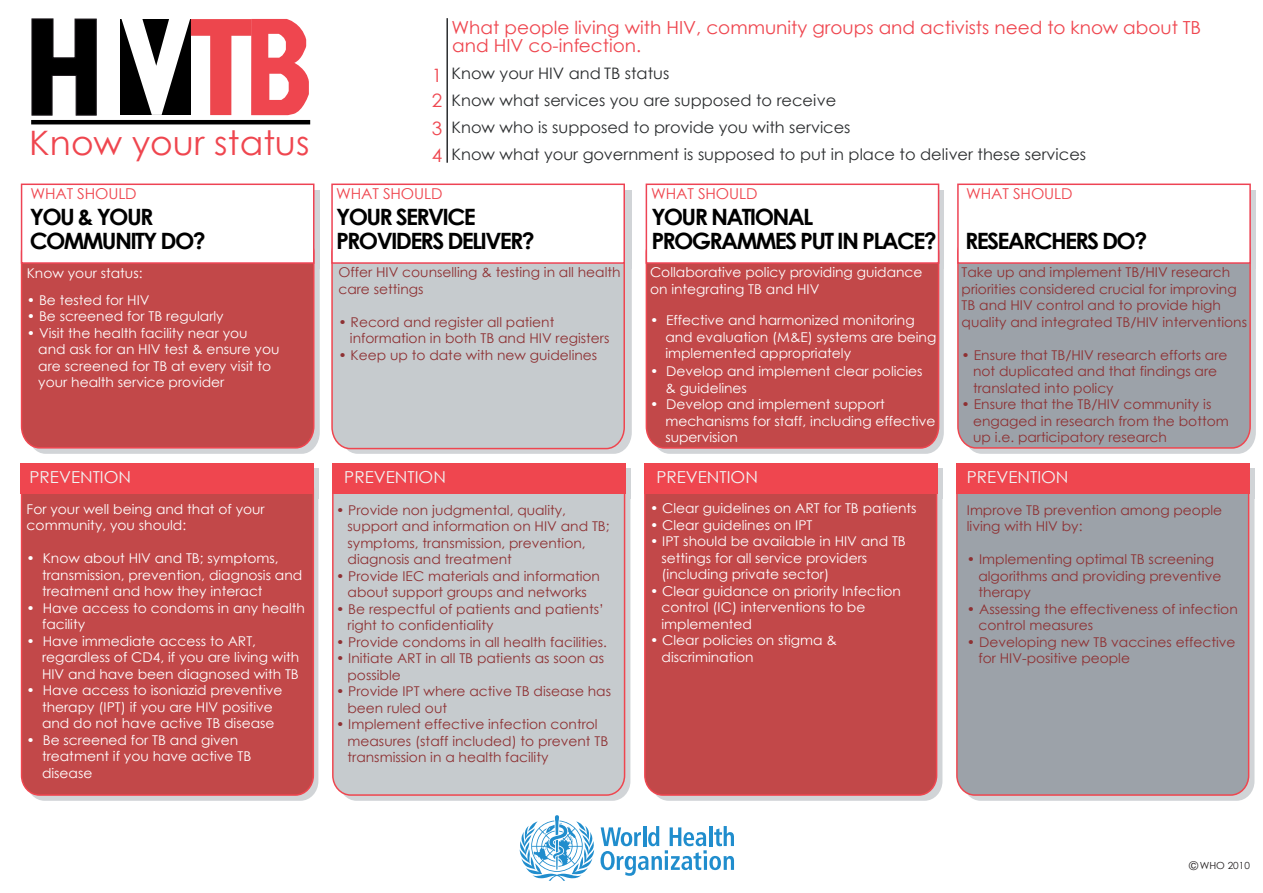
<style>
.page{position:relative;width:1263px;height:893px;background:#fff}
.page>*{position:absolute;margin:0;border:0;box-sizing:border-box;transform-origin:0 0}
.t1{font:33.75px "Century Gothic";letter-spacing:.005em;color:#ef464f}
.t2{font:700 22.5px/24px "Century Gothic";letter-spacing:-.075em;color:#000}
.t3{font:18.45px/25.5px "Century Gothic";color:#ef464f}
.t4{font:18px/18.3px "Century Gothic";color:#ef464f}
.t5{font:16.5px "Century Gothic";color:#f1f3f3}
.t6{font:15.75px/27px "Century Gothic";color:#2b2d2f}
.t7{font:15px "Century Gothic";letter-spacing:-.01em;color:#ef464f}
.t8{font:13.5px/16.5px "Century Gothic";color:#8e3133}
.t9{font:13.5px/16.5px "Century Gothic";color:#fff}
.t10{font:9.75px "Century Gothic";color:#231f20}
.s1{font-size:11.85px}
</style>
<div class="page">
<div style="left:27px;top:475px;width:291px;height:326px;background:#d1d4d7;border-radius:19px"></div>
<div style="left:339px;top:475px;width:291px;height:326px;background:#d1d4d7;border-radius:19px"></div>
<div style="left:651px;top:475px;width:291px;height:326px;background:#d1d4d7;border-radius:19px"></div>
<div style="left:963px;top:475px;width:291px;height:326px;background:#d1d4d7;border-radius:19px"></div>
<svg style="left:34px;top:269px;width:286px;height:185px;background:#d4d7da"></svg>
<div style="left:659px;top:269px;width:285px;height:185px;background:#d1d4d7"></div>
<div style="left:971px;top:269px;width:285px;height:185px;background:#d1d4d7"></div>
<svg style="left:348px;top:237px;width:284px;height:217px;background:#d4d7d9"></svg>
<div style="left:22px;top:470px;width:291px;height:325px;background:#c24849;border-radius:19px"></div>
<div style="left:21px;top:469px;width:293px;height:327px;border:2px solid #ef464f;border-radius:19px"></div>
<div style="left:20px;top:230px;width:295px;height:219px;background:#c24849"></div>
<div style="left:21px;top:184px;width:293px;height:80px;background:#fff;border:2px solid #ee4354"></div>
<div style="left:333px;top:470px;width:291px;height:325px;background:#c6cbce;border-radius:19px"></div>
<div style="left:332px;top:469px;width:293px;height:327px;border:2px solid #ef464f;border-radius:19px"></div>
<div style="left:332px;top:463px;width:293px;height:31px;background:#ef464f"></div>
<div style="left:331px;top:231px;width:295px;height:219px;background:#c6cbce"></div>
<div style="left:331px;top:184px;width:294px;height:80px;background:#fff;border:2px solid #ee4354"></div>
<div style="left:645px;top:470px;width:291px;height:325px;background:#c24849;border-radius:19px"></div>
<div style="left:644px;top:469px;width:293px;height:327px;border:2px solid #ef464f;border-radius:19px"></div>
<div style="left:644px;top:463px;width:293px;height:31px;background:#ef464f"></div>
<div style="left:645px;top:230px;width:295px;height:219px;background:#c24849"></div>
<div style="left:646px;top:184px;width:293px;height:80px;background:#fff;border:2px solid #ee4354"></div>
<div style="left:957px;top:470px;width:291px;height:325px;background:#9ca2a9;border-radius:19px"></div>
<div style="left:956px;top:469px;width:293px;height:327px;border:2px solid #ef464f;border-radius:19px"></div>
<div style="left:956px;top:463px;width:293px;height:31px;background:#ef464f"></div>
<div style="left:957px;top:264px;width:294px;height:185px;background:#9ca2a9"></div>
<div style="left:957px;top:184px;width:294px;height:80px;background:#fff;border:2px solid #ee4354"></div>
<svg style="left:519px;top:815px;width:215px;height:66px"></svg>
<div style="left:21px;top:463px;width:293px;height:31px;background:#ef464f"></div>
<svg style="left:32px;top:19px;width:65px;height:97px"></svg>
<svg style="left:121px;top:19px;width:188px;height:96px"></svg>
<hr style="left:31px;top:120px;width:279px;height:4px;background:#000">
<hr style="left:446px;top:18px;width:2px;height:145px;background:#2b2d2f">
<h3 class="t4" style="left:451px;top:18px;width:751px">What people living with HIV, community groups and activists need to know about TB and HIV co-infection.</h3>
<h1 class="t1" style="left:29px;top:123px;width:282px">Know your status</h1>
<h3 class="t3" style="left:432px;top:62px;width:12px">1<br>2</h3>
<h3 class="t3" style="left:432px;top:114px;width:12px;line-height:27px">3<br>4</h3>
<p class="t6" style="left:451px;top:60px;width:636px">Know your HIV and TB status<br>Know what services you are supposed to receive<br>Know who is supposed to provide you with services<br>Know what your government is supposed to put in place to deliver these services</p>
<p class="t7" style="left:30px;top:184px;width:108px">WHAT SHOULD</p>
<p class="t7" style="left:336px;top:184px;width:108px">WHAT SHOULD</p>
<p class="t7" style="left:651px;top:184px;width:108px">WHAT SHOULD</p>
<p class="t7" style="left:966px;top:184px;width:108px">WHAT SHOULD</p>
<h2 class="t2" style="left:30px;top:205px;width:177px">YOU &amp; YOUR<br>COMMUNITY DO?</h2>
<h2 class="t2" style="left:336px;top:204px;width:200px">YOUR SERVICE<br>PROVIDERS DELIVER?</h2>
<h2 class="t2" style="left:651px;top:204px;width:287px">YOUR NATIONAL<br>PROGRAMMES PUT IN PLACE?</h2>
<h2 class="t2" style="left:965px;top:228px;width:184px">RESEARCHERS DO?</h2>
<p class="t9" style="left:27px;top:264px;width:117px">Know your status:</p>
<p class="t9" style="left:27px;top:291px;width:124px">• Be tested for HIV</p>
<p class="t9" style="left:27px;top:308px;width:198px">• Be screened for TB regularly</p>
<p class="t9" style="left:38px;top:324px;width:243px;text-indent:-12px">• Visit the health facility near you<br>and ask for an HIV test &amp; ensure you are screened for TB at every visit to your health service provider</p>
<p class="t8" style="left:338px;top:264px;width:284px">Offer HIV counselling &amp; testing in all health care settings</p>
<p class="t8" style="left:350px;top:314px;width:261px;text-indent:-12px">• Record and register all patient information in both TB and HIV registers</p>
<p class="t8" style="left:338px;top:347px;width:260px">• Keep up to date with new guidelines</p>
<p class="t9" style="left:650px;top:264px;width:274px">Collaborative policy providing guidance on integrating TB and HIV</p>
<p class="t9" style="left:665px;top:312px;width:272px;text-indent:-15px">• Effective and harmonized monitoring and evaluation (M&amp;E) systems are being implemented appropriately</p>
<p class="t9" style="left:665px;top:363px;width:259px;text-indent:-15px">• Develop and implement clear policies &amp; guidelines</p>
<p class="t9" style="left:665px;top:396px;width:271px;text-indent:-15px">• Develop and implement support mechanisms for staff, including effective supervision</p>
<p class="t8" style="left:961px;top:264px;width:287px">Take up and implement TB/HIV research priorities considered crucial for improving TB and HIV control and to provide high quality and integrated TB/HIV interventions</p>
<p class="t8" style="left:973px;top:346px;width:256px;text-indent:-12px">• Ensure that TB/HIV research efforts are not duplicated and that findings are translated into policy</p>
<p class="t8" style="left:973px;top:396px;width:257px;text-indent:-12px">• Ensure that the TB/HIV community is engaged in research from the bottom up i.e. participatory research</p>
<p class="t5" style="left:30px;top:467px;width:103px">PREVENTION</p>
<p class="t5" style="left:344px;top:467px;width:103px">PREVENTION</p>
<p class="t5" style="left:656px;top:467px;width:103px">PREVENTION</p>
<p class="t5" style="left:967px;top:467px;width:103px">PREVENTION</p>
<p class="t9" style="left:27px;top:500px;width:240px">For your well being and that of your community, you should:</p>
<p class="t9" style="left:42px;top:550px;width:262px;text-indent:-15px">• Know about HIV and TB; symptoms, transmission, prevention, diagnosis and treatment and how they interact</p>
<p class="t9" style="left:42px;top:599px;width:264px;text-indent:-15px">• Have access to condoms in any health facility</p>
<p class="t9" style="left:42px;top:632px;width:259px;text-indent:-15px">• Have immediate access to ART, regardless of CD4, if you are living with<br>HIV and have been diagnosed with TB</p>
<p class="t9" style="left:27px;top:682px;width:257px;text-align:center">• Have access to isoniazid preventive therapy (IPT) if you are HIV positive and do not have active TB disease</p>
<p class="t9" style="left:42px;top:731px;width:211px;text-indent:-15px">• Be screened for TB and given treatment if you have active TB disease</p>
<p class="t8" style="left:347px;top:501px;width:264px;text-indent:-12px">• Provide non judgmental, quality, support and information on HIV and TB; symptoms, transmission, prevention, diagnosis and treatment</p>
<p class="t8" style="left:336px;top:567px;width:266px;text-align:center">• Provide IEC materials and information about support groups and networks</p>
<p class="t8" style="left:347px;top:600px;width:258px;text-indent:-12px">• Be respectful of patients and patients’ right to confidentiality</p>
<p class="t8" style="left:336px;top:633px;width:272px">• Provide condoms in all health facilities.</p>
<p class="t8" style="left:347px;top:650px;width:258px;text-indent:-12px">• Initiate ART in all TB patients as soon as possible</p>
<p class="t8" style="left:347px;top:683px;width:265px;text-indent:-12px">• Provide IPT where active TB disease has been ruled out</p>
<p class="t8" style="left:347px;top:716px;width:262px;text-indent:-12px">• Implement effective infection control measures (staff included) to prevent TB transmission in a health facility</p>
<p class="t9" style="left:650px;top:500px;width:268px">• Clear guidelines on ART for TB patients</p>
<p class="t9" style="left:650px;top:516px;width:164px">• Clear guidelines on IPT</p>
<p class="t9" style="left:661px;top:533px;width:246px;text-indent:-12px">• IPT should be available in HIV and TB settings for all service providers (including private sector)</p>
<p class="t9" style="left:661px;top:582px;width:241px;text-indent:-12px">• Clear guidance on priority Infection control (IC) interventions to be implemented</p>
<p class="t9" style="left:661px;top:632px;width:177px;text-indent:-12px">• Clear policies on stigma &amp; discrimination</p>
<p class="t8" style="left:967px;top:501px;width:257px">Improve TB prevention among people living with HIV by:</p>
<p class="t8" style="left:978px;top:551px;width:244px;text-indent:-12px">• Implementing optimal TB screening algorithms and providing preventive therapy</p>
<p class="t8" style="left:978px;top:600px;width:261px;text-indent:-12px">• Assessing the effectiveness of infection control measures</p>
<p class="t8" style="left:978px;top:633px;width:259px;text-indent:-12px">• Developing new TB vaccines effective for HIV-positive people</p>
<p class="t10" style="left:1189px;top:859px;width:62px"><span class="s1">©</span> WHO 2010</p>
</div>
